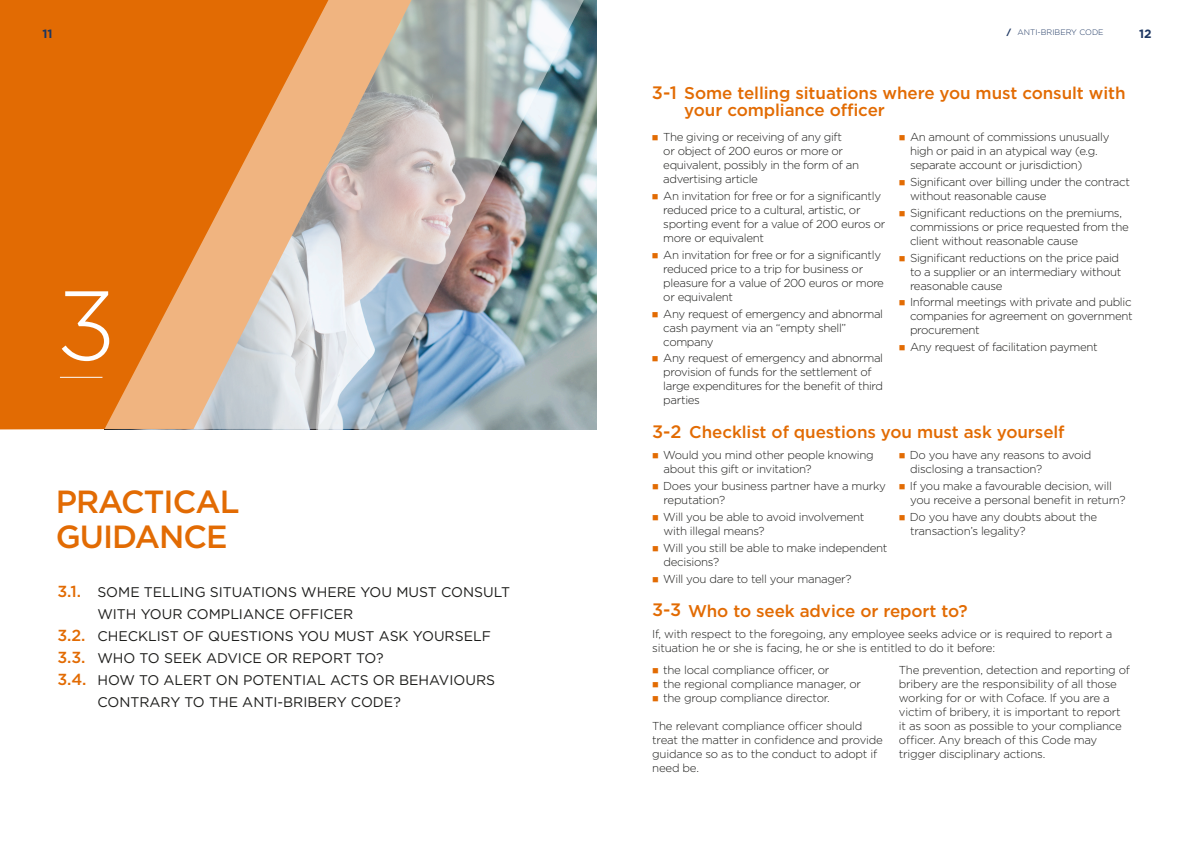
<style>
.page{position:relative;width:1191px;height:842px;background:#fff}
.page>*{position:absolute;margin:0;border:0;box-sizing:border-box;transform-origin:0 0}
.t1{font:300 98px "Gotham";color:#fff}
.GRAND_TITRE_CHAPITRE{font:500 32px "Gotham";letter-spacing:-.03em;color:#e26b03}
.TEXTE_COURANT{font:500 17px "Gotham";letter-spacing:-.005em;color:#e26b03}
.t2{font:14px/22px "Gotham";color:#1d1d1b}
.t3{font:700 12px "Gotham";color:#1d3661}
.TEXTE_COURANT-2{font:300 11.5px/14px "Gotham";letter-spacing:-.03em;color:#1d1d1b}
.TEXTE_COURANT-3{font:300 8px "Gotham";color:#1d3661}
.s1{font-weight:500;font-size:16px;color:#e26b03}
.s2{font-weight:900}
.s3{font-size:18px}
.s4{color:#e26b03}
</style>
<div class="page">
<div style="left:0;top:0;width:105px;height:429px;background:#e26b03"></div>
<img style="left:105px;top:0;width:487px;height:429px">
<hr style="left:60px;top:377px;width:42px;height:1px;background:#fff">
<p class="t3" style="left:43px;top:19px;width:12px">11</p>
<p class="t3" style="left:43px;top:26px;width:12px">11</p>
<p class="t1" style="left:56px;top:263px;width:61px">3</p>
<p class="GRAND_TITRE_CHAPITRE" style="left:56px;top:481px;width:185px">PRACTICAL</p>
<p class="GRAND_TITRE_CHAPITRE" style="left:56px;top:516px;width:173px">GUIDANCE</p>
<p class="t2" style="left:97px;top:580px;width:414px;text-indent:-40px"><span class="s1">3.1.</span> SOME TELLING SITUATIONS WHERE YOU MUST CONSULT<br>WITH YOUR COMPLIANCE OFFICER</p>
<p class="t2" style="left:57px;top:624px;width:435px"><span class="s1">3.2.</span> CHECKLIST OF QUESTIONS YOU MUST ASK YOURSELF</p>
<p class="t2" style="left:57px;top:646px;width:328px"><span class="s1">3.3.</span> WHO TO SEEK ADVICE OR REPORT TO?</p>
<p class="t2" style="left:97px;top:668px;width:399px;text-indent:-40px"><span class="s1">3.4.</span> HOW TO ALERT ON POTENTIAL ACTS OR BEHAVIOURS<br>CONTRARY TO THE ANTI-BRIBERY CODE?</p>
<p class="TEXTE_COURANT-3" style="left:1006px;top:27px;width:98px"><span class="s2">/</span> ANTI-BRIBERY CODE</p>
<p class="t3" style="left:1139px;top:26px;width:14px">12</p>
<p class="TEXTE_COURANT" style="left:652px;top:82px;width:475px"><span class="s3">3-1</span> Some telling situations where you must consult with</p>
<p class="TEXTE_COURANT" style="left:684px;top:99px;width:202px">your compliance officer</p>
<p class="TEXTE_COURANT-2" style="left:663px;top:130px;width:197px;text-indent:-11px"><span class="s4">■</span> The giving or receiving of any gift<br>or object of 200 euros or more or equivalent, possibly in the form of an advertising article</p>
<p class="TEXTE_COURANT-2" style="left:663px;top:188px;width:223px;text-indent:-11px"><span class="s4">■</span> An invitation for free or for a significantly reduced price to a cultural, artistic, or sporting event for a value of 200 euros or more or equivalent</p>
<p class="TEXTE_COURANT-2" style="left:663px;top:247px;width:222px;text-indent:-11px"><span class="s4">■</span> An invitation for free or for a significantly reduced price to a trip for business or pleasure for a value of 200 euros or more or equivalent</p>
<p class="TEXTE_COURANT-2" style="left:663px;top:306px;width:221px;text-indent:-11px"><span class="s4">■</span> Any request of emergency and abnormal cash payment via an “empty shell” company</p>
<p class="TEXTE_COURANT-2" style="left:663px;top:351px;width:221px;text-indent:-11px"><span class="s4">■</span> Any request of emergency and abnormal provision of funds for the settlement of large expenditures for the benefit of third parties</p>
<p class="TEXTE_COURANT-2" style="left:910px;top:130px;width:201px;text-indent:-11px"><span class="s4">■</span> An amount of commissions unusually high or paid in an atypical way (e.g. separate account or jurisdiction)</p>
<p class="TEXTE_COURANT-2" style="left:910px;top:174px;width:221px;text-indent:-11px"><span class="s4">■</span> Significant over billing under the contract without reasonable cause</p>
<p class="TEXTE_COURANT-2" style="left:910px;top:205px;width:220px;text-indent:-11px"><span class="s4">■</span> Significant reductions on the premiums, commissions or price requested from the client without reasonable cause</p>
<p class="TEXTE_COURANT-2" style="left:910px;top:250px;width:213px;text-indent:-11px"><span class="s4">■</span> Significant reductions on the price paid to a supplier or an intermediary without reasonable cause</p>
<p class="TEXTE_COURANT-2" style="left:910px;top:295px;width:224px;text-align:justify;text-indent:-11px"><span class="s4">■</span> Informal meetings with private and public companies for agreement on government procurement</p>
<p class="TEXTE_COURANT-2" style="left:898px;top:340px;width:200px"><span class="s4">■</span> Any request of facilitation payment</p>
<p class="TEXTE_COURANT" style="left:652px;top:420px;width:414px"><span class="s3">3-2</span> Checklist of questions you must ask yourself</p>
<p class="TEXTE_COURANT-2" style="left:663px;top:448px;width:212px;text-indent:-11px"><span class="s4">■</span> Would you mind other people knowing about this gift or invitation?</p>
<p class="TEXTE_COURANT-2" style="left:663px;top:479px;width:224px;text-indent:-11px"><span class="s4">■</span> Does your business partner have a murky reputation?</p>
<p class="TEXTE_COURANT-2" style="left:663px;top:509px;width:202px;text-indent:-11px"><span class="s4">■</span> Will you be able to avoid involvement with illegal means?</p>
<p class="TEXTE_COURANT-2" style="left:663px;top:540px;width:225px;text-indent:-11px"><span class="s4">■</span> Will you still be able to make independent decisions?</p>
<p class="TEXTE_COURANT-2" style="left:652px;top:571px;width:201px"><span class="s4">■</span> Will you dare to tell your manager?</p>
<p class="TEXTE_COURANT-2" style="left:910px;top:448px;width:183px;text-indent:-11px"><span class="s4">■</span> Do you have any reasons to avoid disclosing a transaction?</p>
<p class="TEXTE_COURANT-2" style="left:910px;top:479px;width:217px;text-indent:-11px"><span class="s4">■</span> If you make a favourable decision, will you receive a personal benefit in return?</p>
<p class="TEXTE_COURANT-2" style="left:910px;top:509px;width:188px;text-indent:-11px"><span class="s4">■</span> Do you have any doubts about the transaction’s legality?</p>
<p class="TEXTE_COURANT" style="left:652px;top:600px;width:317px"><span class="s3">3-3</span> Who to seek advice or report to?</p>
<p class="TEXTE_COURANT-2" style="left:652px;top:627px;width:462px">If, with respect to the foregoing, any employee seeks advice or is required to report a situation he or she is facing, he or she is entitled to do it before:</p>
<p class="TEXTE_COURANT-2" style="left:652px;top:663px;width:179px"><span class="s4">■</span> the local compliance officer, or</p>
<p class="TEXTE_COURANT-2" style="left:652px;top:677px;width:210px"><span class="s4">■</span> the regional compliance manager, or</p>
<p class="TEXTE_COURANT-2" style="left:652px;top:691px;width:179px"><span class="s4">■</span> the group compliance director.</p>
<p class="TEXTE_COURANT-2" style="left:652px;top:719px;width:232px">The relevant compliance officer should treat the matter in confidence and provide guidance so as to the conduct to adopt if need be.</p>
<p class="TEXTE_COURANT-2" style="left:899px;top:663px;width:233px">The prevention, detection and reporting of bribery are the responsibility of all those working for or with Coface. If you are a victim of bribery, it is important to report it as soon as possible to your compliance officer. Any breach of this Code may trigger disciplinary actions.</p>
</div>
